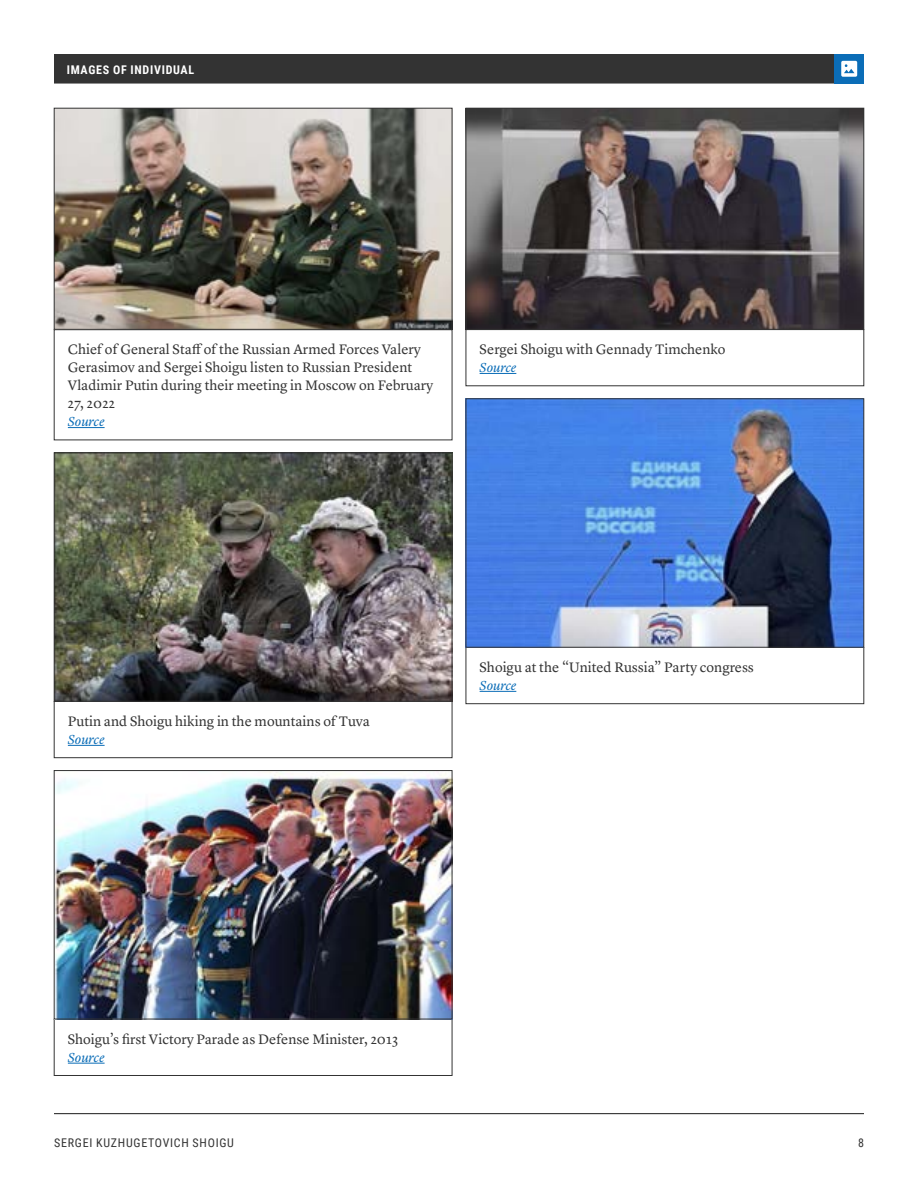
<style>
.page{position:relative;width:918px;height:1188px;background:#fff}
.page>*{position:absolute;margin:0;border:0;box-sizing:border-box;transform-origin:0 0}
.t1{font:14.25px/18px "Lyon Text";color:#333}
.t2{font:italic 13.5px "Lyon Text";color:#0b6db7}
.t3{font:12px "Roboto Condensed";letter-spacing:.06em;color:#333}
.t4{font:700 12px "Roboto Condensed";letter-spacing:.06em;color:#fff}
</style>
<div class="page">
<hr style="left:54px;top:1113px;width:810px;height:1px;background:#333">
<div style="left:54px;top:54px;width:810px;height:28px;background:#333"></div>
<hr style="left:54px;top:82px;width:810px;height:2px;background:#333">
<hr style="left:68px;top:427px;width:37px;height:1px;background:#0b6db7">
<img style="left:56px;top:110px;width:394px;height:218px">
<div style="left:54px;top:108px;width:398px;height:222px;border:1px solid #333"></div>
<hr style="left:480px;top:373px;width:36px;height:1px;background:#0b6db7">
<div style="left:466px;top:329px;width:398px;height:57px;border:1px solid #333"></div>
<img style="left:468px;top:110px;width:394px;height:218px">
<div style="left:466px;top:108px;width:398px;height:222px;border:1px solid #333"></div>
<hr style="left:68px;top:745px;width:37px;height:1px;background:#0b6db7">
<div style="left:54px;top:701px;width:398px;height:57px;border:1px solid #333"></div>
<img style="left:56px;top:455px;width:394px;height:244px">
<div style="left:54px;top:453px;width:398px;height:248px;border:1px solid #333"></div>
<hr style="left:68px;top:1063px;width:37px;height:1px;background:#0b6db7">
<div style="left:54px;top:1019px;width:398px;height:57px;border:1px solid #333"></div>
<img style="left:56px;top:772px;width:394px;height:245px">
<div style="left:54px;top:770px;width:398px;height:249px;border:1px solid #333"></div>
<hr style="left:480px;top:691px;width:36px;height:1px;background:#0b6db7">
<div style="left:466px;top:647px;width:398px;height:57px;border:1px solid #333"></div>
<img style="left:468px;top:401px;width:394px;height:244px">
<div style="left:834px;top:54px;width:30px;height:30px;background:#0b6db7"></div>
<svg style="left:841px;top:61px;width:16px;height:16px"></svg>
<p class="t4" style="left:67px;top:61px;width:129px">IMAGES OF INDIVIDUAL</p>
<p class="t1" style="left:68px;top:339px;width:367px">Chief of General Staff of the Russian Armed Forces Valery Gerasimov and Sergei Shoigu listen to Russian President Vladimir Putin during their meeting in Moscow on February 27, 2022</p>
<p class="t2" style="left:68px;top:411px;width:38px">Source</p>
<p class="t1" style="left:480px;top:339px;width:247px">Sergei Shoigu with Gennady Timchenko</p>
<p class="t2" style="left:480px;top:357px;width:38px">Source</p>
<p class="t1" style="left:68px;top:711px;width:304px">Putin and Shoigu hiking in the mountains of Tuva</p>
<p class="t2" style="left:68px;top:729px;width:38px">Source</p>
<p class="t1" style="left:480px;top:657px;width:276px">Shoigu at the “United Russia” Party congress</p>
<p class="t2" style="left:480px;top:675px;width:38px">Source</p>
<p class="t1" style="left:68px;top:1029px;width:332px">Shoigu’s first Victory Parade as Defense Minister, 2013</p>
<p class="t2" style="left:68px;top:1047px;width:38px">Source</p>
<p class="t3" style="left:54px;top:1134px;width:181px">SERGEI KUZHUGETOVICH SHOIGU</p>
<p class="t3" style="left:858px;top:1134px;width:7px">8</p>
</div>
